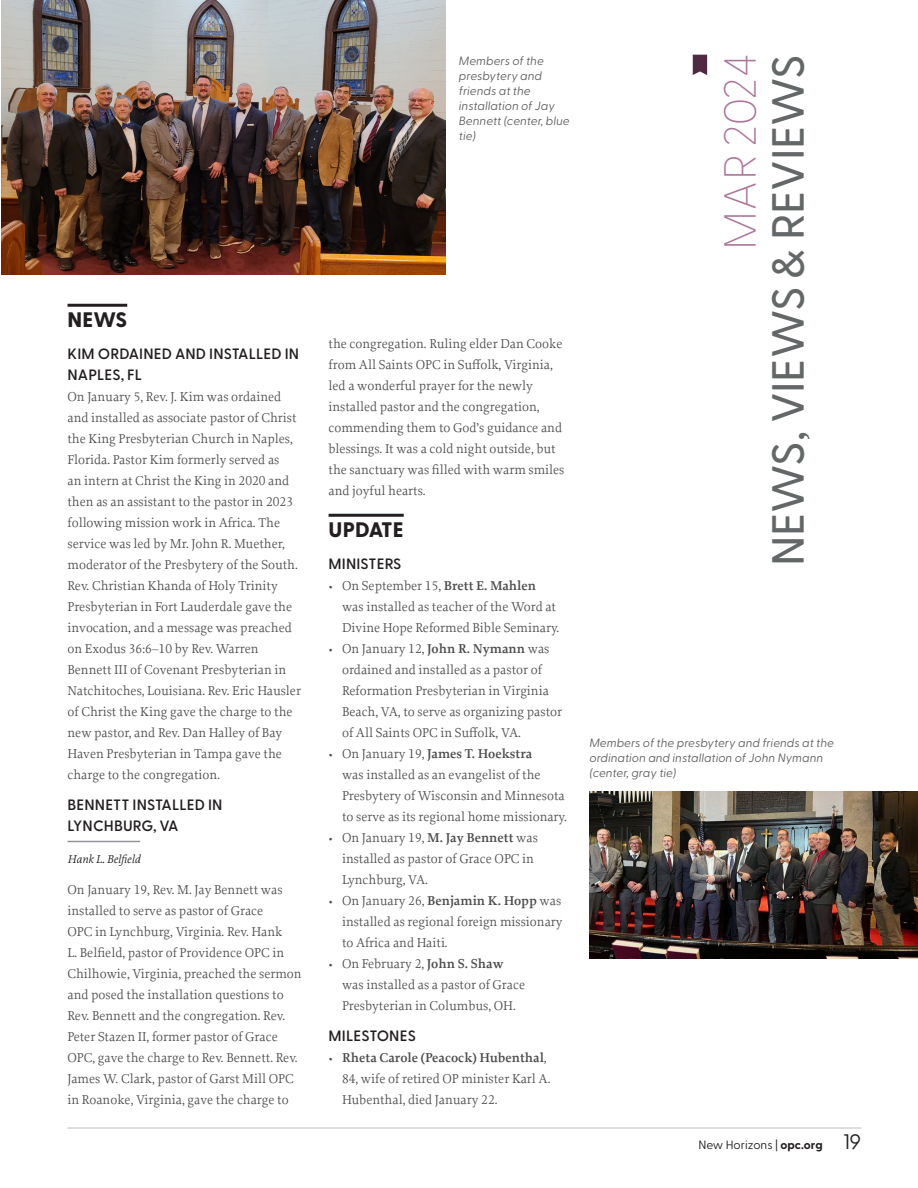
<style>
.page{position:relative;width:918px;height:1188px;background:#fff}
.page>*{position:absolute;margin:0;border:0;box-sizing:border-box;transform-origin:0 0}
.Vertical_Title{font:500 45px "Greycliff CF";letter-spacing:-.01em;color:#646768}
.Vertical_Title-2{font:100 45px "Greycliff CF";letter-spacing:-.01em;color:#ac7699}
.News_-_Section_Head{font:800 21px "Greycliff CF";letter-spacing:.005em;color:#231f20}
.News_-_Headline{font:600 15px/21px "Greycliff CF";letter-spacing:.01em;color:#231f20}
.News_text{font:13.5px/21px "Proforma";color:#4b4c4d}
.News_-_bullets{font:13.5px/21px "Proforma";color:#4b4c4d}
.Photo_Caption{font:italic 12px/15px "Greycliff CF";color:#636366}
.Folio{font:12px "Greycliff CF";color:#231f20}
.News_-_byline{font:italic 12px "Proforma";color:#231f20}
.s1{font-weight:600}
.s2{font-weight:700}
.s3{font-size:21px}
</style>
<div class="page">
<hr style="left:68px;top:1128px;width:793px;height:1px;background:#bcbdc0">
<svg style="left:693px;top:55px;width:14px;height:20px"></svg>
<img style="left:1px;top:0;width:444px;height:274px">
<hr style="left:68px;top:304px;width:59px;height:3px;background:#231f20">
<hr style="left:68px;top:841px;width:72px;height:1px;background:#939598">
<hr style="left:329px;top:514px;width:75px;height:3px;background:#231f20">
<img style="left:589px;top:791px;width:329px;height:167px">
<p class="News_-_Section_Head" style="left:68px;top:304px;width:61px">NEWS</p>
<p class="News_-_Headline" style="left:68px;top:342px;width:233px">KIM ORDAINED AND INSTALLED IN<br>NAPLES, FL</p>
<p class="News_text" style="left:68px;top:385px;width:235px">On January 5, Rev. J. Kim was ordained and installed as associate pastor of Christ the King Presbyterian Church in Naples, Florida. Pastor Kim formerly served as<br>an intern at Christ the King in 2020 and then as an assistant to the pastor in 2023 following mission work in Africa. The service was led by Mr. John R. Muether, moderator of the Presbytery of the South.<br>Rev. Christian Khanda of Holy Trinity Presbyterian in Fort Lauderdale gave the invocation, and a message was preached on Exodus 36:6–10 by Rev. Warren Bennett III of Covenant Presbyterian in Natchitoches, Louisiana. Rev. Eric Hausler of Christ the King gave the charge to the new pastor, and Rev. Dan Halley of Bay Haven Presbyterian in Tampa gave the charge to the congregation.</p>
<p class="News_-_Headline" style="left:68px;top:793px;width:156px">BENNETT INSTALLED IN<br>LYNCHBURG, VA</p>
<p class="News_-_byline" style="left:68px;top:851px;width:74px">Hank L. Belfield</p>
<p class="News_text" style="left:68px;top:879px;width:236px">On January 19, Rev. M. Jay Bennett was installed to serve as pastor of Grace<br>OPC in Lynchburg, Virginia. Rev. Hank<br>L. Belfield, pastor of Providence OPC in Chilhowie, Virginia, preached the sermon and posed the installation questions to Rev. Bennett and the congregation. Rev.<br>Peter Stazen II, former pastor of Grace OPC, gave the charge to Rev. Bennett. Rev.<br>James W. Clark, pastor of Garst Mill OPC in Roanoke, Virginia, gave the charge to</p>
<p class="Photo_Caption" style="left:459px;top:52px;width:112px">Members of the presbytery and friends at the installation of Jay<br>Bennett (center, blue tie)</p>
<p class="News_text" style="left:329px;top:333px;width:237px">the congregation. Ruling elder Dan Cooke from All Saints OPC in Suffolk, Virginia, led a wonderful prayer for the newly installed pastor and the congregation, commending them to God’s guidance and blessings. It was a cold night outside, but the sanctuary was filled with warm smiles and joyful hearts.</p>
<p class="News_-_Section_Head" style="left:329px;top:514px;width:77px">UPDATE</p>
<p class="News_-_Headline" style="left:329px;top:552px;width:74px">MINISTERS</p>
<p class="News_-_bullets" style="left:342px;top:574px;width:219px;text-indent:-14px">• On September 15, <span class="s1">Brett E. Mahlen </span>was installed as teacher of the Word at<br>Divine Hope Reformed Bible Seminary.</p>
<p class="News_-_bullets" style="left:342px;top:637px;width:222px;text-indent:-14px">• On January 12, <span class="s1">John R. Nymann</span> was ordained and installed as a pastor of Reformation Presbyterian in Virginia Beach, VA, to serve as organizing pastor of All Saints OPC in Suffolk, VA.</p>
<p class="News_-_bullets" style="left:342px;top:742px;width:226px;text-indent:-14px">• On January 19, <span class="s1">James T. Hoekstra<br></span>was installed as an evangelist of the Presbytery of Wisconsin and Minnesota to serve as its regional home missionary.</p>
<p class="News_-_bullets" style="left:342px;top:826px;width:197px;text-indent:-14px">• On January 19, <span class="s1">M. Jay Bennett</span> was installed as pastor of Grace OPC in<br>Lynchburg, VA.</p>
<p class="News_-_bullets" style="left:342px;top:889px;width:222px;text-align:justify;text-indent:-14px">• On January 26, <span class="s1">Benjamin K. Hopp</span> was installed as regional foreign missionary to Africa and Haiti.</p>
<p class="News_-_bullets" style="left:342px;top:952px;width:185px;text-indent:-14px">• On February 2, <span class="s1">John S. Shaw </span>was installed as a pastor of Grace<br>Presbyterian in Columbus, OH.</p>
<p class="News_-_Headline" style="left:329px;top:1024px;width:89px">MILESTONES</p>
<p class="News_-_bullets" style="left:342px;top:1047px;width:210px;text-indent:-14px">• <span class="s1">Rheta Carole (Peacock) Hubenthal</span>,<br>84, wife of retired OP minister Karl A.<br>Hubenthal, died January 22.</p>
<p class="Vertical_Title-2" style="left:707px;top:250px;width:197px;rotate:-90deg">MAR 2024</p>
<p class="Vertical_Title" style="left:754px;top:566px;width:514px;rotate:-90deg">NEWS, VIEWS &amp; REVIEWS</p>
<p class="Photo_Caption" style="left:589px;top:734px;width:246px">Members of the presbytery and friends at the ordination and installation of John Nymann (center, gray tie)</p>
<p class="Folio" style="left:698px;top:1135px;width:164px">New Horizons | <span class="s2">opc.org</span> <span class="s3">19</span></p>
</div>
